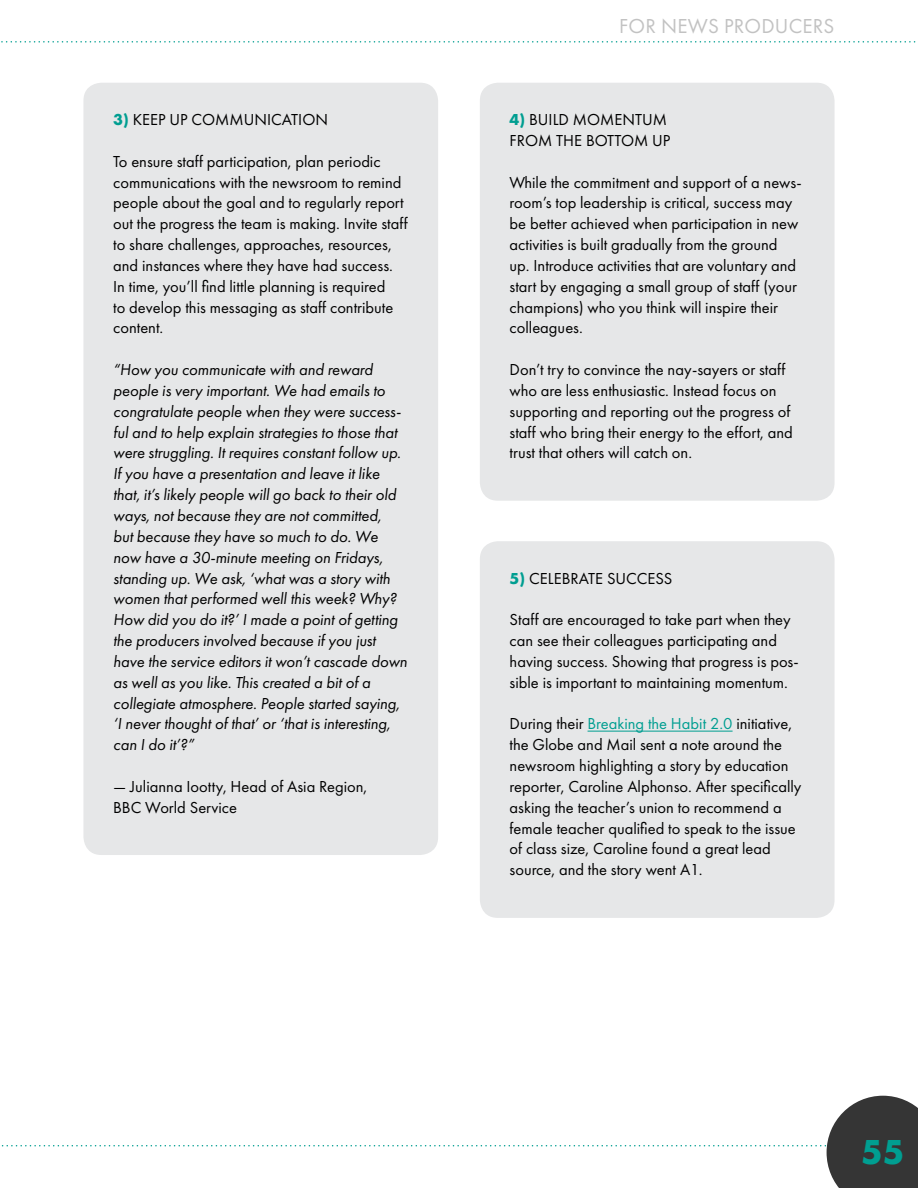
<style>
.page{position:relative;width:918px;height:1188px;background:#fff}
.page>*{position:absolute;margin:0;border:0;box-sizing:border-box;transform-origin:0 0}
.t1{font:700 36px "Futura PT";color:#009e91}
.t2{font:21px "Futura PT";letter-spacing:.01em;color:#c2c2c2}
.t3{font:16.5px/20.9px "Futura PT";color:#000}
.t4{font:italic 16.5px/20.9px "Futura PT";letter-spacing:-.005em;color:#000}
.s1{font-weight:700;color:#009e91}
.s2{color:#009e91}
</style>
<div class="page">
<svg style="left:1px;top:41px;width:915px;height:2px"></svg>
<svg style="left:1px;top:1096px;width:917px;height:92px"></svg>
<hr style="left:0;top:1167px;width:74px;height:1px;background:#fff">
<div style="left:83px;top:83px;width:355px;height:772px;background:#e6e7e8;border-radius:18px"></div>
<div style="left:480px;top:83px;width:355px;height:418px;background:#e6e7e8;border-radius:18px"></div>
<div style="left:480px;top:541px;width:355px;height:377px;background:#e6e7e8;border-radius:18px"></div>
<hr style="left:588px;top:731px;width:145px;height:1px;background:#009e91">
<p class="t3" style="left:113px;top:109px;width:216px"><span class="s1">3)</span> KEEP UP COMMUNICATION</p>
<p class="t3" style="left:113px;top:151px;width:296px">To ensure staff participation, plan periodic communications with the newsroom to remind people about the goal and to regularly report out the progress the team is making. Invite staff to share challenges, approaches, resources, and instances where they have had success.<br>In time, you’ll find little planning is required<br>to develop this messaging as staff contribute content.</p>
<p class="t4" style="left:113px;top:359px;width:296px">“How you communicate with and reward people is very important. We had emails to congratulate people when they were success&shy;ful and to help explain strategies to those that were struggling. It requires constant follow up.<br>If you have a presentation and leave it like that, it’s likely people will go back to their old ways, not because they are not committed,<br>but because they have so much to do. We now have a 30-minute meeting on Fridays, standing up. We ask, ‘what was a story with women that performed well this week? Why?<br>How did you do it?’ I made a point of getting the producers involved because if you just have the service editors it won’t cascade down as well as you like. This created a bit of a collegiate atmosphere. People started saying, ‘I never thought of that’ or ‘that is interesting, can I do it’?”</p>
<p class="t3" style="left:113px;top:776px;width:256px">— Julianna Iootty, Head of Asia Region,<br>BBC World Service</p>
<p class="t2" style="left:619px;top:13px;width:217px">FOR NEWS PRODUCERS</p>
<p class="t3" style="left:510px;top:109px;width:162px"><span class="s1">4)</span> BUILD MOMENTUM<br>FROM THE BOTTOM UP</p>
<p class="t3" style="left:510px;top:172px;width:293px">While the commitment and support of a news&shy;room’s top leadership is critical, success may be better achieved when participation in new activities is built gradually from the ground up. Introduce activities that are voluntary and start by engaging a small group of staff (your champions) who you think will inspire their colleagues.</p>
<p class="t3" style="left:510px;top:359px;width:285px">Don’t try to convince the nay-sayers or staff who are less enthusiastic. Instead focus on supporting and reporting out the progress of staff who bring their energy to the effort, and trust that others will catch on.</p>
<p class="t3" style="left:510px;top:568px;width:164px"><span class="s1">5)</span> CELEBRATE SUCCESS</p>
<p class="t3" style="left:510px;top:609px;width:291px">Staff are encouraged to take part when they can see their colleagues participating and having success. Showing that progress is pos&shy;sible is important to maintaining momentum.</p>
<p class="t3" style="left:510px;top:713px;width:293px">During their <span class="s2">Breaking the Habit 2.0</span> initiative, the Globe and Mail sent a note around the newsroom highlighting a story by education reporter, Caroline Alphonso. After specifically asking the teacher’s union to recommend a female teacher qualified to speak to the issue of class size, Caroline found a great lead source, and the story went A1.</p>
<h1 class="t1" style="left:861px;top:1129px;width:45px">55</h1>
</div>
